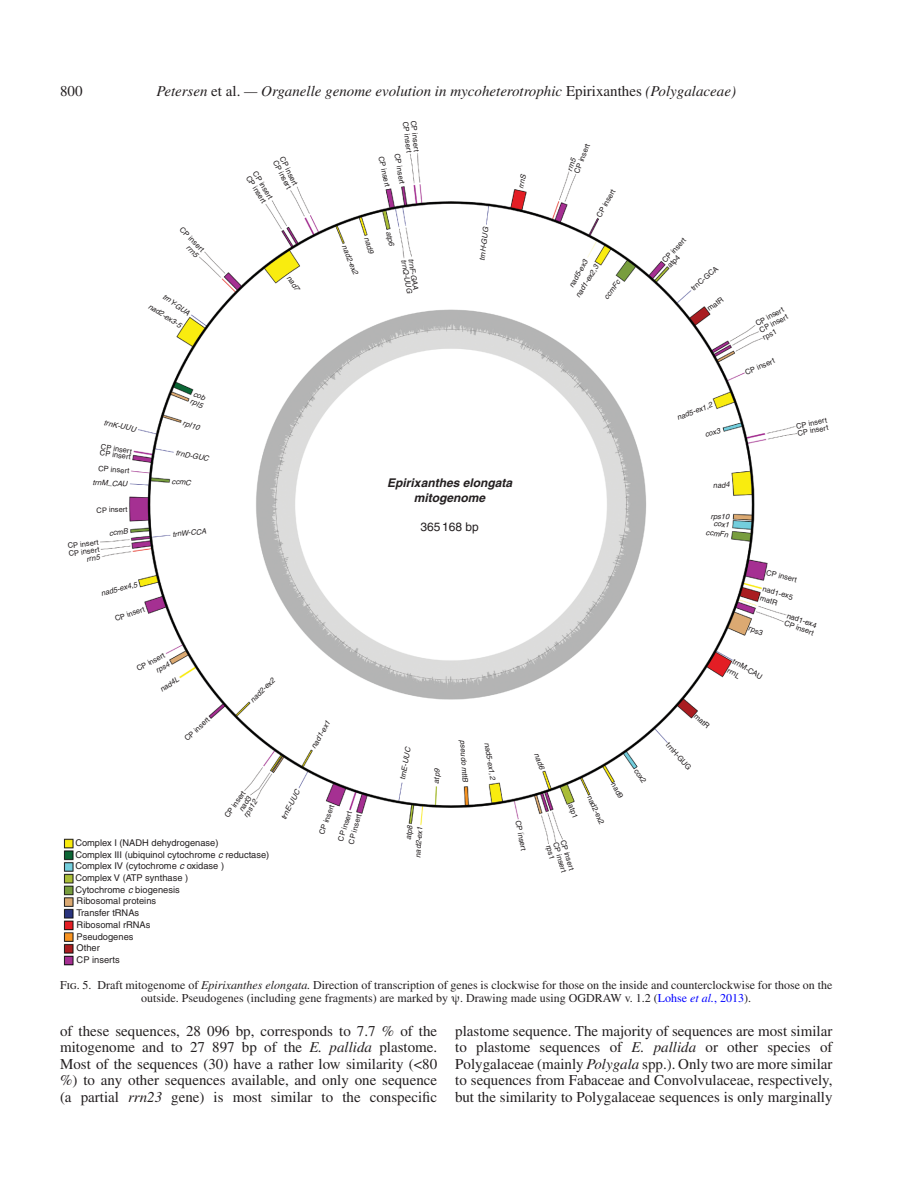
<style>
.page{position:relative;width:918px;height:1186px;background:#fff}
.page>*{position:absolute;margin:0;border:0;box-sizing:border-box;transform-origin:0 0}
.t1{font:15px/16.5px "Times LT Std";color:#231f20;text-align:justify}
.t2{font:italic 15px "Times LT Std";color:#231f20}
.t3{font:12px/13.5px "Times LT Std";color:#231f20;text-align:center}
.t4{font:italic 700 12px/14.4px "Helvetica";color:#231f20;text-align:center}
.t5{font:12px "Helvetica";color:#231f20}
.t6{font:9.3px/11.4px "Helvetica";color:#231f20}
.t7{font:7.5px "Helvetica";color:#231f20}
.t8{font:italic 7.5px "Helvetica";color:#231f20}
.s1{font-style:normal}
.s2{font-style:italic}
.s3{font-family:"Gandhari Unicode"}
.s4{color:#00f}
.s5{font-style:italic;color:#00f}
</style>
<div class="page">
<img style="left:63px;top:153px;width:734px;height:812px">
<svg style="left:193px;top:392px;width:13px;height:9px"></svg>
<p class="t1" style="left:60px;top:83px;width:24px">800</p>
<p class="t2" style="left:156px;top:83px;width:581px">Petersen <span class="s1">et al.</span> — Organelle genome evolution in mycoheterotrophic <span class="s1">Epirixanthes</span> (Polygalaceae)</p>
<p class="t7" style="left:184px;top:225px;width:33px;rotate:45deg">CP insert</p>
<p class="t8" style="left:191px;top:243px;width:15px;rotate:44deg">rrn5</p>
<p class="t8" style="left:166px;top:292px;width:33px;rotate:35deg">trnY-GUA</p>
<p class="t8" style="left:151px;top:302px;width:39px;rotate:32deg">nad2-ex3-5</p>
<p class="t7" style="left:409px;top:121px;width:33px;rotate:82deg">CP insert</p>
<p class="t7" style="left:418px;top:120px;width:33px;rotate:84deg">CP insert</p>
<p class="t7" style="left:286px;top:155px;width:33px;rotate:64deg">CP insert</p>
<p class="t7" style="left:385px;top:155px;width:33px;rotate:78deg">CP insert</p>
<p class="t7" style="left:401px;top:153px;width:33px;rotate:80deg">CP insert</p>
<p class="t7" style="left:259px;top:169px;width:33px;rotate:59deg">CP insert</p>
<p class="t7" style="left:279px;top:159px;width:33px;rotate:62deg">CP insert</p>
<p class="t7" style="left:252px;top:174px;width:33px;rotate:58deg">CP insert</p>
<p class="t8" style="left:292px;top:274px;width:18px;rotate:55deg">nad7</p>
<p class="t8" style="left:348px;top:244px;width:33px;rotate:68deg">nad2-ex2</p>
<p class="t8" style="left:371px;top:236px;width:18px;rotate:73deg">nad9</p>
<p class="t8" style="left:393px;top:230px;width:16px;rotate:77deg">atp6</p>
<p class="t8" style="left:415px;top:258px;width:33px;rotate:81deg">trnF-GAA</p>
<p class="t8" style="left:408px;top:259px;width:35px;rotate:80deg">trnQ-UUG</p>
<p class="t8" style="left:478px;top:260px;width:35px;rotate:-83deg">trnH-GUG</p>
<p class="t8" style="left:516px;top:188px;width:16px;rotate:-78deg">rrnS</p>
<p class="t7" style="left:572px;top:171px;width:33px;rotate:-69deg">CP insert</p>
<p class="t8" style="left:565px;top:169px;width:15px;rotate:-71deg">rrn5</p>
<p class="t7" style="left:595px;top:215px;width:33px;rotate:-61deg">CP insert</p>
<p class="t8" style="left:567px;top:285px;width:33px;rotate:-61deg">nad5-ex3</p>
<p class="t8" style="left:574px;top:295px;width:39px;rotate:-59deg">nad1-ex2,3</p>
<p class="t8" style="left:602px;top:296px;width:24px;rotate:-53deg">ccmFc</p>
<p class="t8" style="left:192px;top:397px;width:15px;rotate:21deg">rpI5</p>
<p class="t8" style="left:105px;top:418px;width:34px;rotate:12deg">trnK-UUU</p>
<p class="t7" style="left:102px;top:442px;width:33px;rotate:9deg">CP insert</p>
<p class="t8" style="left:184px;top:418px;width:19px;rotate:17deg">rpI10</p>
<p class="t7" style="left:101px;top:448px;width:33px;rotate:8deg">CP insert</p>
<p class="t7" style="left:99px;top:464px;width:33px;rotate:5deg">CP insert</p>
<p class="t8" style="left:93px;top:478px;width:36px;rotate:3deg">trnM_CAU</p>
<p class="t7" style="left:96px;top:506px;width:33px;rotate:-2deg">CP insert</p>
<p class="t8" style="left:109px;top:529px;width:20px;rotate:-6deg">ccmB</p>
<p class="t7" style="left:67px;top:541px;width:33px;rotate:-7deg">CP insert</p>
<p class="t7" style="left:68px;top:549px;width:33px;rotate:-8deg">CP insert</p>
<p class="t8" style="left:86px;top:555px;width:15px;rotate:-9deg">rrn5</p>
<p class="t8" style="left:100px;top:589px;width:39px;rotate:-15deg">nad5-ex4,5</p>
<p class="t7" style="left:114px;top:615px;width:33px;rotate:-20deg">CP insert</p>
<p class="t7" style="left:135px;top:665px;width:33px;rotate:-28deg">CP insert</p>
<p class="t8" style="left:177px;top:448px;width:35px;rotate:11deg">trnD-GUC</p>
<p class="t8" style="left:172px;top:477px;width:21px;rotate:5deg">ccmC</p>
<p class="t8" style="left:172px;top:530px;width:36px;rotate:-6deg">trnW-CCA</p>
<p class="t8" style="left:154px;top:667px;width:16px;rotate:-31deg">rps4</p>
<p class="t8" style="left:158px;top:687px;width:22px;rotate:-34deg">nad4L</p>
<p class="t7" style="left:183px;top:736px;width:33px;rotate:-42deg">CP insert</p>
<p class="t8" style="left:248px;top:697px;width:33px;rotate:-44deg">nad2-ex2</p>
<p class="t8" style="left:237px;top:808px;width:18px;rotate:-58deg">nad3</p>
<p class="t8" style="left:279px;top:817px;width:34px;rotate:-63deg">trnE-UUC</p>
<p class="t7" style="left:223px;top:814px;width:33px;rotate:-55deg">CP insert</p>
<p class="t8" style="left:241px;top:814px;width:20px;rotate:-57deg">rps12</p>
<p class="t6" style="left:75px;top:836px;width:196px;line-height:12.5px">Complex I (NADH dehydrogenase)<br>Complex III (ubiquinol cytochrome <span class="s2">c</span> reductase)</p>
<p class="t6" style="left:75px;top:860px;width:150px">Complex IV (cytochrome <span class="s2">c</span> oxidase )<br>Complex V (ATP synthase )</p>
<p class="t6" style="left:75px;top:884px;width:106px">Cytochrome <span class="s2">c</span> biogenesis<br>Ribosomal proteins<br>Transfer tRNAs<br>Ribosomal rRNAs<br>Pseudogenes<br>Other</p>
<p class="t6" style="left:77px;top:954px;width:45px">CP inserts</p>
<p class="t4" style="left:387px;top:476px;width:126px">Epirixanthes elongata mitogenome</p>
<p class="t5" style="left:420px;top:519px;width:60px">365 168 bp</p>
<p class="t8" style="left:309px;top:746px;width:33px;rotate:-60deg">nad1-ex1</p>
<p class="t8" style="left:398px;top:779px;width:34px;rotate:-80deg">trnE-UUC</p>
<p class="t7" style="left:317px;top:833px;width:33px;rotate:-70deg">CP insert</p>
<p class="t7" style="left:336px;top:839px;width:33px;rotate:-73deg">CP insert</p>
<p class="t7" style="left:347px;top:843px;width:33px;rotate:-75deg">CP insert</p>
<p class="t8" style="left:404px;top:839px;width:16px;rotate:-84deg">atp8</p>
<p class="t8" style="left:413px;top:857px;width:33px;rotate:-86deg">nad2-ex1</p>
<p class="t8" style="left:432px;top:783px;width:16px;rotate:-87deg">atp9</p>
<p class="t8" style="left:467px;top:740px;width:44px;rotate:87deg">pseudo mttB</p>
<p class="t8" style="left:491px;top:742px;width:39px;rotate:81deg">nad5-ex1,2</p>
<p class="t8" style="left:541px;top:751px;width:18px;rotate:70deg">nad6</p>
<p class="t7" style="left:522px;top:819px;width:33px;rotate:79deg">CP insert</p>
<p class="t7" style="left:575px;top:802px;width:16px;rotate:69deg">atp1</p>
<p class="t7" style="left:567px;top:839px;width:33px;rotate:73deg">CP insert</p>
<p class="t7" style="left:560px;top:841px;width:33px;rotate:74deg">CP insert</p>
<p class="t7" style="left:553px;top:844px;width:16px;rotate:75deg">rps1</p>
<p class="t7" style="left:617px;top:781px;width:18px;rotate:61deg">nad9</p>
<p class="t7" style="left:594px;top:794px;width:33px;rotate:66deg">nad2-ex2</p>
<p class="t7" style="left:640px;top:767px;width:17px;rotate:56deg">cox2</p>
<p class="t7" style="left:660px;top:258px;width:33px;rotate:-47deg">CP insert</p>
<p class="t7" style="left:666px;top:263px;width:16px;rotate:-46deg">atp4</p>
<p class="t7" style="left:689px;top:286px;width:35px;rotate:-40deg">trnC-GCA</p>
<p class="t7" style="left:706px;top:306px;width:19px;rotate:-36deg">matR</p>
<p class="t8" style="left:676px;top:414px;width:39px;rotate:-21deg">nad5-ex1,2</p>
<p class="t8" style="left:704px;top:430px;width:17px;rotate:-16deg">cox3</p>
<p class="t7" style="left:754px;top:320px;width:33px;rotate:-29deg">CP insert</p>
<p class="t7" style="left:758px;top:327px;width:33px;rotate:-28deg">CP insert</p>
<p class="t7" style="left:761px;top:334px;width:16px;rotate:-27deg">rps1</p>
<p class="t7" style="left:744px;top:368px;width:33px;rotate:-23deg">CP insert</p>
<p class="t7" style="left:795px;top:422px;width:33px;rotate:-12deg">CP insert</p>
<p class="t7" style="left:797px;top:429px;width:33px;rotate:-11deg">CP insert</p>
<p class="t8" style="left:713px;top:481px;width:18px;rotate:-5deg">nad4</p>
<p class="t8" style="left:711px;top:512px;width:20px;rotate:2deg">rps10</p>
<p class="t8" style="left:714px;top:519px;width:17px;rotate:4deg">cox1</p>
<p class="t8" style="left:706px;top:528px;width:24px;rotate:6deg">ccmFn</p>
<p class="t7" style="left:698px;top:712px;width:19px;rotate:42deg">matR</p>
<p class="t7" style="left:671px;top:740px;width:35px;rotate:49deg">trnH-GUG</p>
<p class="t7" style="left:767px;top:568px;width:33px;rotate:13deg">CP insert</p>
<p class="t7" style="left:764px;top:584px;width:33px;rotate:16deg">nad1-ex5</p>
<p class="t7" style="left:762px;top:593px;width:19px;rotate:18deg">matR</p>
<p class="t7" style="left:789px;top:611px;width:33px;rotate:19deg">nad1-ex4</p>
<p class="t7" style="left:786px;top:618px;width:33px;rotate:20deg">CP insert</p>
<p class="t7" style="left:751px;top:624px;width:16px;rotate:24deg">rps3</p>
<p class="t7" style="left:735px;top:657px;width:35px;rotate:30deg">trnM-CAU</p>
<p class="t7" style="left:730px;top:666px;width:15px;rotate:32deg">rrnL</p>
<p class="t3" style="left:60px;top:978px;width:774px">Fig. 5. Draft mitogenome of <span class="s2">Epirixanthes elongata.</span> Direction of transcription of genes is clockwise for those on the inside and counterclockwise for those on the outside. Pseudogenes (including gene fragments) are marked by <span class="s3">ψ</span>. Drawing made using OGDRAW v. 1.2 (<span class="s4">Lohse</span> <span class="s5">et al.</span><span class="s4">, 2013</span>).</p>
<p class="t1" style="left:60px;top:1022px;width:379px">of these sequences, 28 096 bp, corresponds to 7.7 % of the mitogenome and to 27 897 bp of the <span class="s2">E. pallida</span> plastome.<br>Most of the sequences (30) have a rather low similarity (&lt;80 %) to any other sequences available, and only one sequence (a partial <span class="s2">rrn23</span> gene) is most similar to the conspecific</p>
<p class="t1" style="left:455px;top:1022px;width:379px">plastome sequence. The majority of sequences are most similar to plastome sequences of <span class="s2">E. pallida</span> or other species of Polygalaceae (mainly <span class="s2">Polygala</span> spp.). Only two are more similar to sequences from Fabaceae and Convolvulaceae, respectively, but the similarity to Polygalaceae sequences is only marginally</p>
</div>
